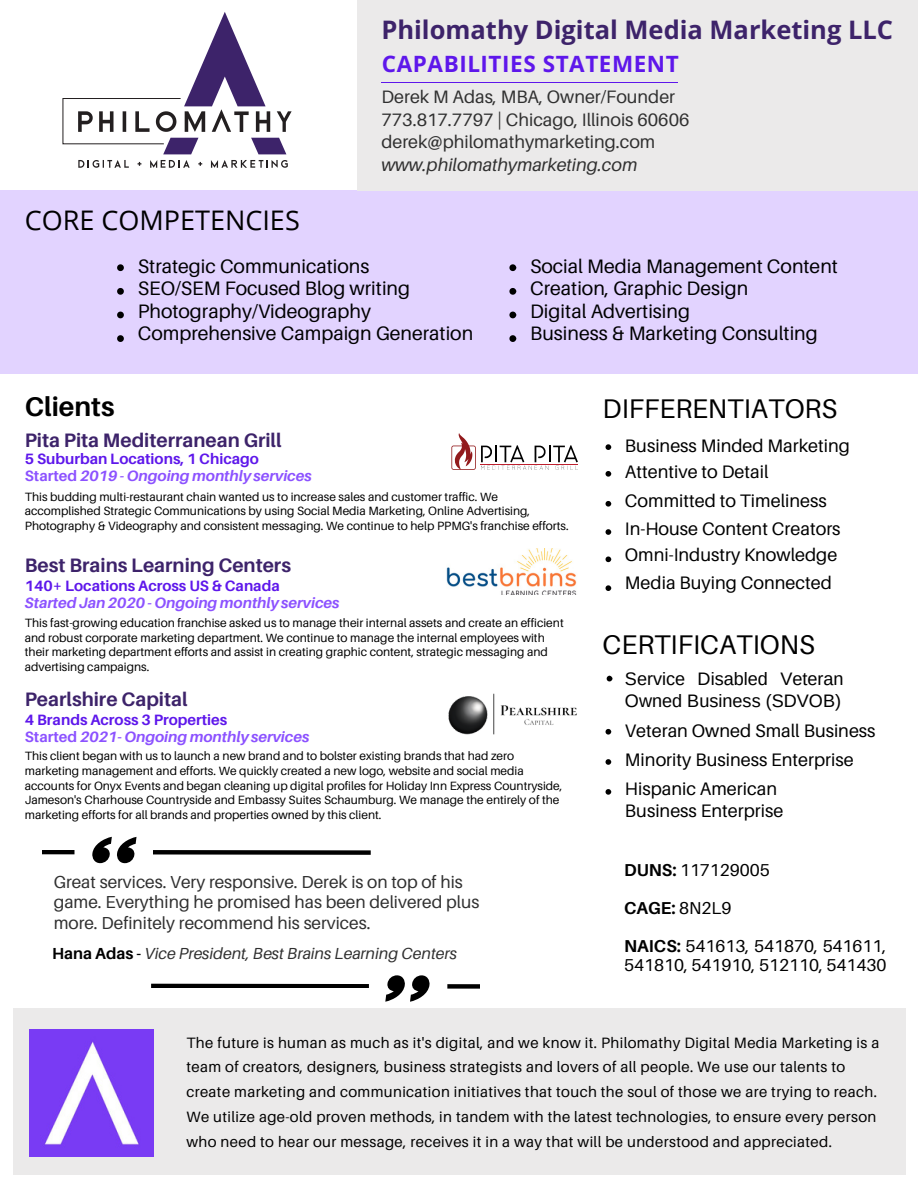
<style>
.page{position:relative;width:918px;height:1188px;background:#fff}
.page>*{position:absolute;margin:0;border:0;box-sizing:border-box;transform-origin:0 0}
.t1{font:27px "Aileron";color:#000}
.t2{font:27px "Open Sans";color:#000}
.t3{font:700 27px "Aileron";color:#000}
.t4{font:700 25.5px "Open Sans";color:#3d236a}
.t5{font:700 22.5px "Open Sans";letter-spacing:.025em;color:#5e17eb}
.t6{font:19.5px/22.5px "Aileron";color:#000}
.t7{font:700 19.5px "Aileron";color:#3d236a}
.t8{font:18.15px/28.2px "Aileron";color:#000}
.t9{font:18.15px "Arimo";color:#000}
.t10{font:18px/22.5px "Aileron";color:#303030}
.t11{font:italic 18px "Aileron";color:#303030}
.t12{font:17.4px/20.2px "Aileron";color:#303030}
.t13{font:17.25px/19.2px "Aileron";color:#000}
.t14{font:700 17.25px "Aileron";color:#000}
.t15{font:italic 16.05px "Aileron";color:#303030}
.t16{font:15px/24.8px "Aileron";letter-spacing:.025em;color:#000}
.t17{font:italic 700 15px/16.8px "Aileron";color:#8c52ff}
.t18{font:700 15px/16.8px "Aileron";color:#5e17eb}
.t19{font:12px/14.7px "Aileron";color:#000}
.s1{color:#8c52ff}
.s2{font-style:italic;color:#8c52ff}
.s3{font-style:normal;color:#5e17eb}
.s4{font-style:normal}
.s5{font-weight:700;font-style:normal;color:#000}
.s6{font-weight:700}
.s7{font-weight:400}
</style>
<div class="page">
<div style="left:0;top:190px;width:918px;height:183px;background:#e2d3ff"></div>
<div style="left:357px;top:0;width:561px;height:190px;background:#ebeaea"></div>
<img style="left:446px;top:549px;width:131px;height:46px">
<div style="left:14px;top:1008px;width:892px;height:167px;background:#ebeaea"></div>
<img style="left:448px;top:693px;width:129px;height:42px">
<svg style="left:78px;top:160px;width:51px;height:8px"></svg>
<svg style="left:138px;top:162px;width:3px;height:4px"></svg>
<svg style="left:150px;top:160px;width:40px;height:8px"></svg>
<svg style="left:198px;top:162px;width:4px;height:4px"></svg>
<svg style="left:211px;top:160px;width:77px;height:8px"></svg>
<svg style="left:62px;top:12px;width:230px;height:142px"></svg>
<img style="left:30px;top:1029px;width:123px;height:127px">
<hr style="left:42px;top:850px;width:32px;height:4px;background:#000">
<svg style="left:117px;top:264px;width:7px;height:7px"></svg>
<svg style="left:117px;top:288px;width:7px;height:7px"></svg>
<svg style="left:117px;top:312px;width:7px;height:6px"></svg>
<svg style="left:117px;top:335px;width:7px;height:7px"></svg>
<svg style="left:92px;top:837px;width:45px;height:26px"></svg>
<svg style="left:151px;top:984px;width:218px;height:4px"></svg>
<div style="left:153px;top:850px;width:217px;height:5px;background:#000"></div>
<svg style="left:385px;top:975px;width:45px;height:27px"></svg>
<div style="left:447px;top:984px;width:33px;height:5px;background:#000"></div>
<svg style="left:509px;top:264px;width:7px;height:7px"></svg>
<svg style="left:509px;top:288px;width:7px;height:7px"></svg>
<svg style="left:509px;top:312px;width:7px;height:6px"></svg>
<svg style="left:509px;top:335px;width:7px;height:7px"></svg>
<svg style="left:451px;top:433px;width:127px;height:37px"></svg>
<hr style="left:381px;top:82px;width:297px;height:1px;background:#5e17eb">
<svg style="left:606px;top:444px;width:5px;height:6px"></svg>
<svg style="left:606px;top:471px;width:5px;height:6px"></svg>
<svg style="left:606px;top:501px;width:5px;height:6px"></svg>
<svg style="left:606px;top:529px;width:5px;height:6px"></svg>
<svg style="left:606px;top:557px;width:5px;height:5px"></svg>
<svg style="left:606px;top:585px;width:5px;height:6px"></svg>
<svg style="left:606px;top:729px;width:5px;height:6px"></svg>
<svg style="left:606px;top:759px;width:5px;height:6px"></svg>
<svg style="left:606px;top:789px;width:5px;height:6px"></svg>
<svg style="left:607px;top:676px;width:5px;height:5px"></svg>
<h2 class="t4" style="left:381px;top:12px;width:513px">Philomathy Digital Media Marketing LLC</h2>
<h3 class="t5" style="left:382px;top:48px;width:298px">CAPABILITIES STATEMENT</h3>
<h1 class="t2" style="left:25px;top:201px;width:276px">CORE COMPETENCIES</h1>
<h3 class="t10" style="left:381px;top:85px;width:310px">Derek M Adas, MBA, Owner/Founder<br>773.817.7797 | Chicago, Illinois 60606 derek@philomathymarketing.com</h3>
<h3 class="t11" style="left:381px;top:153px;width:258px">www.philomathymarketing.com</h3>
<h1 class="t3" style="left:25px;top:390px;width:91px">Clients</h1>
<h3 class="t6" style="left:138px;top:254px;width:337px">Strategic Communications<br>SEO/SEM Focused Blog writing<br>Photography/Videography<br>Comprehensive Campaign Generation</h3>
<h3 class="t6" style="left:530px;top:254px;width:309px">Social Media Management Content<br>Creation, Graphic Design<br>Digital Advertising<br>Business &amp; Marketing Consulting</h3>
<h1 class="t1" style="left:603px;top:392px;width:236px">DIFFERENTIATORS</h1>
<h3 class="t7" style="left:25px;top:428px;width:258px">Pita Pita Mediterranean Grill</h3>
<p class="t18" style="left:25px;top:450px;width:288px">5 Suburban Locations, 1 Chicago<br><span class="s1">Started</span> <span class="s2">2019 - Ongoing monthly services</span></p>
<p class="t19" style="left:25px;top:489px;width:545px">This budding multi-restaurant chain wanted us to increase sales and customer traffic. We accomplished Strategic Communications by using Social Media Marketing, Online Advertising,<br>Photography &amp; Videography and consistent messaging. We continue to help PPMG's franchise efforts.</p>
<h3 class="t7" style="left:25px;top:553px;width:268px">Best Brains Learning Centers</h3>
<p class="t18" style="left:25px;top:577px;width:256px">140+ Locations Across US &amp; Canada</p>
<p class="t17" style="left:25px;top:594px;width:316px">Started Jan 2020 - Ongoing monthly services</p>
<p class="t19" style="left:25px;top:615px;width:540px">This fast-growing education franchise asked us to manage their internal assets and create an efficient and robust corporate marketing department. We continue to manage the internal employees with their marketing department efforts and assist in creating graphic content, strategic messaging and advertising campaigns.</p>
<h3 class="t8" style="left:625px;top:432px;width:227px;line-height:25.8px">Business Minded Marketing<br>Attentive to Detail</h3>
<h3 class="t8" style="left:625px;top:486px;width:217px">Committed to Timeliness<br>In-House Content Creators</h3>
<h3 class="t8" style="left:625px;top:540px;width:214px">Omni-Industry Knowledge<br>Media Buying Connected</h3>
<h1 class="t1" style="left:603px;top:627px;width:214px">CERTIFICATIONS</h1>
<h3 class="t9" style="left:625px;top:668px;width:220px">Service Disabled Veteran</h3>
<h3 class="t7" style="left:25px;top:687px;width:164px">Pearlshire Capital</h3>
<h3 class="t9" style="left:625px;top:691px;width:218px">Owned Business (SDVOB)</h3>
<p class="t17" style="left:25px;top:711px;width:286px"><span class="s3">4 Brands Across 3 Properties<br></span><span class="s4">Started</span> 2021- Ongoing monthly services</p>
<p class="t19" style="left:25px;top:749px;width:539px">This client began with us to launch a new brand and to bolster existing brands that had zero marketing management and efforts. We quickly created a new logo, website and social media accounts for Onyx Events and began cleaning up digital profiles for Holiday Inn Express Countryside, Jameson's Charhouse Countryside and Embassy Suites Schaumburg. We manage the entirely of the marketing efforts for all brands and properties owned by this client.</p>
<h3 class="t12" style="left:54px;top:872px;width:427px">Great services. Very responsive. Derek is on top of his game. Everything he promised has been delivered plus more. Definitely recommend his services.</h3>
<h3 class="t15" style="left:52px;top:943px;width:406px"><span class="s5">Hana Adas -</span> Vice President, Best Brains Learning Centers</h3>
<h3 class="t8" style="left:625px;top:716px;width:252px;line-height:29.2px">Veteran Owned Small Business<br>Minority Business Enterprise<br>Hispanic American</h3>
<h3 class="t8" style="left:625px;top:796px;width:160px">Business Enterprise</h3>
<h3 class="t13" style="left:624px;top:860px;width:147px"><span class="s6">DUNS:</span> 117129005</h3>
<h3 class="t14" style="left:624px;top:897px;width:109px">CAGE: <span class="s7">8N2L9</span></h3>
<h3 class="t13" style="left:624px;top:936px;width:264px"><span class="s6">NAICS:</span> 541613, 541870, 541611,<br>541810, 541910, 512110, 541430</h3>
<p class="t16" style="left:186px;top:1030px;width:694px">The future is human as much as it's digital, and we know it. Philomathy Digital Media Marketing is a team of creators, designers, business strategists and lovers of all people. We use our talents to create marketing and communication initiatives that touch the soul of those we are trying to reach.<br>We utilize age-old proven methods, in tandem with the latest technologies, to ensure every person who need to hear our message, receives it in a way that will be understood and appreciated.</p>
</div>
